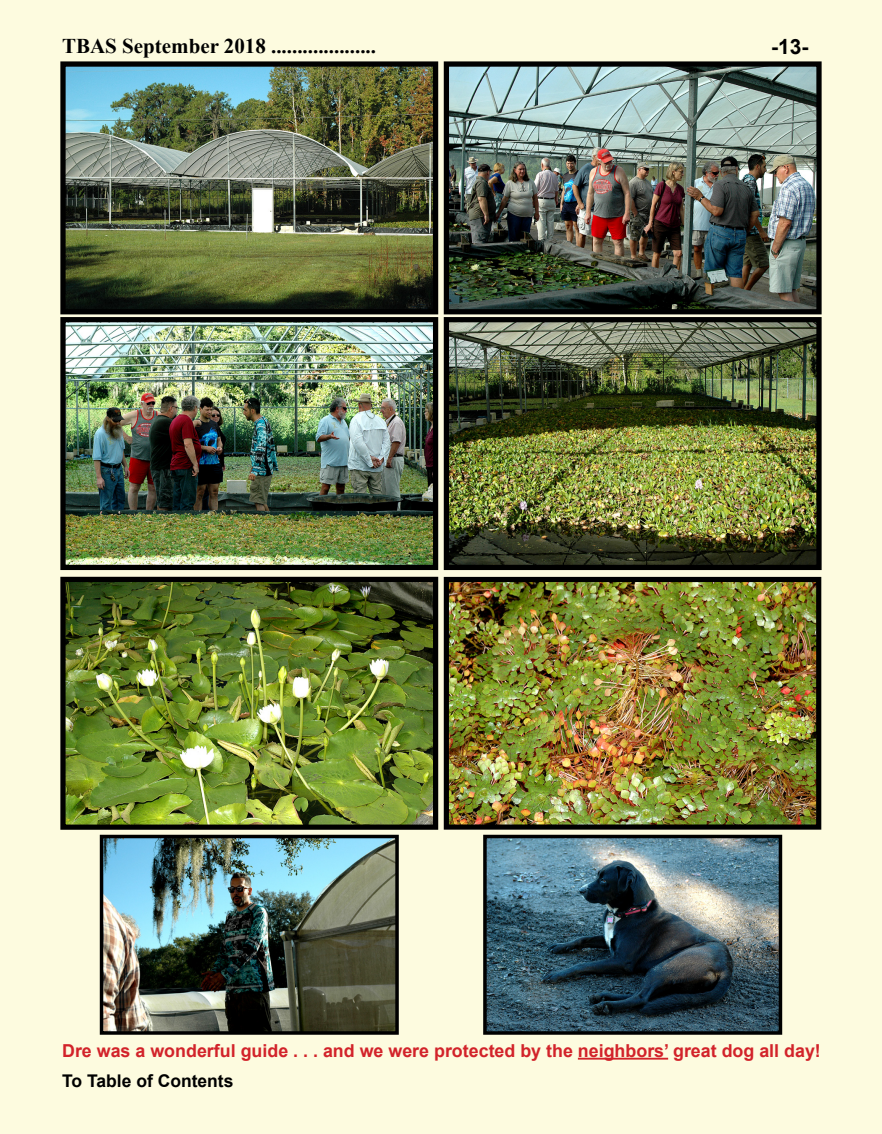
<style>
.page{position:relative;width:882px;height:1134px;background:#fdfbdf}
.page>*{position:absolute;margin:0;border:0;box-sizing:border-box;transform-origin:0 0}
.t1{font:700 21px "Times New Roman";color:#000}
.t2{font:700 21px "Arial";color:#000}
.t3{font:700 17.85px "Arial";color:#d2232a}
.t4{font:700 17.5px "Arial";color:#000}
</style>
<div class="page">
<img style="left:66px;top:323px;width:366px;height:241px">
<div style="left:60px;top:317px;width:378px;height:253px;border:5px solid #000"></div>
<img style="left:450px;top:67px;width:366px;height:241px">
<div style="left:444px;top:61px;width:378px;height:253px;border:5px solid #000"></div>
<img style="left:450px;top:323px;width:366px;height:241px">
<div style="left:444px;top:317px;width:378px;height:253px;border:5px solid #000"></div>
<img style="left:66px;top:67px;width:366px;height:241px">
<div style="left:60px;top:61px;width:378px;height:253px;border:5px solid #000"></div>
<img style="left:66px;top:583px;width:366px;height:241px">
<div style="left:60px;top:577px;width:378px;height:253px;border:5px solid #000"></div>
<img style="left:450px;top:583px;width:365px;height:241px">
<div style="left:444px;top:577px;width:377px;height:253px;border:5px solid #000"></div>
<img style="left:105px;top:840px;width:289px;height:190px">
<div style="left:100px;top:835px;width:299px;height:200px;border:4px solid #000"></div>
<img style="left:488px;top:840px;width:289px;height:190px">
<div style="left:483px;top:835px;width:299px;height:200px;border:4px solid #000"></div>
<hr style="left:578px;top:1058px;width:90px;height:2px;background:#d2232a">
<p class="t1" style="left:62px;top:32px;width:316px">TBAS September 2018 ....................</p>
<p class="t2" style="left:771px;top:33px;width:39px">-13-</p>
<p class="t3" style="left:62px;top:1039px;width:760px">Dre was a wonderful guide . . . and we were protected by the neighbors’ great dog all day!</p>
<p class="t4" style="left:62px;top:1069px;width:173px">To Table of Contents</p>
</div>
